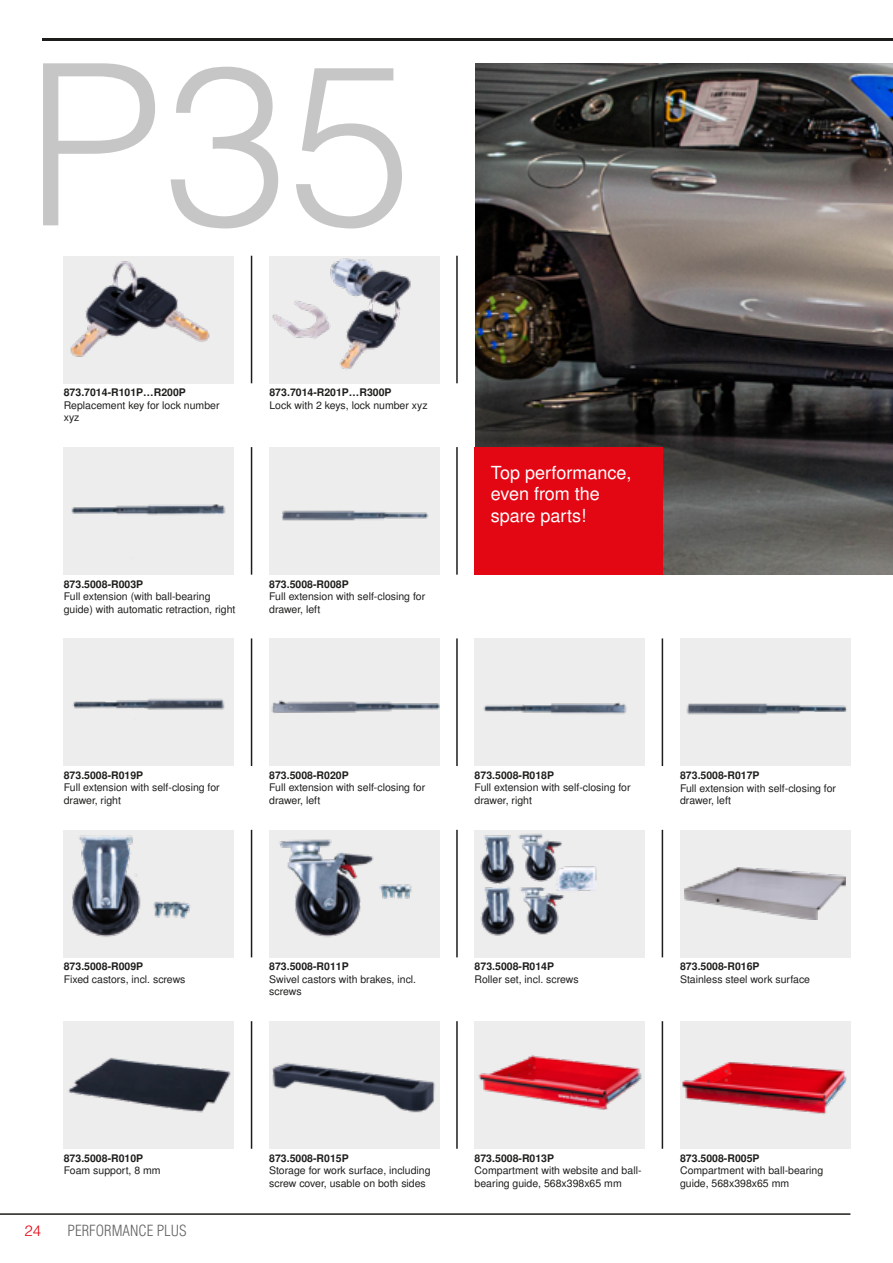
<style>
.page{position:relative;width:893px;height:1263px;background:#fff}
.page>*{position:absolute;margin:0;border:0;box-sizing:border-box;transform-origin:0 0}
.t1{font:300 225px "Helvetica LT Std";color:#c6c6c6}
.t2{font:18px/21.6px "KSTOOL Snimbus";color:#fff}
.t3{font:300 condensed 15px "Helvetica LT Std";color:#646363}
.t4{font:300 15px "Helvetica LT Std";color:#e30613}
.t5{font:10.5px/12.6px "KSTOOL Snimbus";color:#1d1d1b}
.t6{font:700 10.5px "KSTOOL Snimbus";color:#1d1d1b}
</style>
<div class="page">
<hr style="left:43px;top:38px;width:850px;height:2px;background:#1d1d1b">
<hr style="left:0;top:1213px;width:850px;height:2px;background:#1d1d1b">
<img style="left:476px;top:64px;width:417px;height:511px">
<div style="left:475px;top:447px;width:188px;height:128px;background:#e30613"></div>
<div style="left:269px;top:447px;width:170px;height:128px;background:#ededed"></div>
<img style="left:282px;top:510px;width:147px;height:11px">
<div style="left:64px;top:447px;width:170px;height:128px;background:#ededed"></div>
<img style="left:71px;top:504px;width:155px;height:11px">
<img style="left:64px;top:256px;width:170px;height:127px">
<img style="left:269px;top:256px;width:171px;height:127px">
<img style="left:269px;top:1021px;width:170px;height:128px">
<div style="left:475px;top:1021px;width:170px;height:128px;background:#ededed"></div>
<img style="left:478px;top:1055px;width:164px;height:55px">
<div style="left:64px;top:1021px;width:170px;height:128px;background:#ededed"></div>
<img style="left:68px;top:1058px;width:163px;height:55px">
<div style="left:680px;top:638px;width:170px;height:128px;background:#ededed"></div>
<img style="left:686px;top:703px;width:161px;height:12px">
<div style="left:475px;top:638px;width:170px;height:128px;background:#ededed"></div>
<img style="left:483px;top:702px;width:144px;height:12px">
<div style="left:680px;top:1021px;width:170px;height:128px;background:#ededed"></div>
<img style="left:682px;top:1062px;width:165px;height:52px">
<hr style="left:251px;top:447px;width:1px;height:128px;background:#1d1d1b">
<div style="left:64px;top:638px;width:170px;height:128px;background:#ededed"></div>
<img style="left:72px;top:698px;width:153px;height:12px">
<div style="left:269px;top:638px;width:170px;height:128px;background:#ededed"></div>
<img style="left:271px;top:700px;width:168px;height:13px">
<hr style="left:456px;top:256px;width:2px;height:127px;background:#1d1d1b">
<hr style="left:251px;top:256px;width:1px;height:127px;background:#1d1d1b">
<hr style="left:456px;top:447px;width:2px;height:128px;background:#1d1d1b">
<div style="left:269px;top:830px;width:170px;height:127px;background:#ededed"></div>
<img style="left:279px;top:839px;width:133px;height:98px">
<div style="left:680px;top:830px;width:170px;height:127px;background:#ededed"></div>
<img style="left:685px;top:868px;width:160px;height:51px">
<div style="left:475px;top:830px;width:170px;height:127px;background:#ededed"></div>
<img style="left:480px;top:833px;width:117px;height:103px">
<div style="left:64px;top:830px;width:170px;height:127px;background:#ededed"></div>
<img style="left:72px;top:835px;width:118px;height:102px">
<hr style="left:456px;top:830px;width:2px;height:127px;background:#1d1d1b">
<hr style="left:662px;top:830px;width:1px;height:127px;background:#1d1d1b">
<hr style="left:251px;top:830px;width:1px;height:127px;background:#1d1d1b">
<hr style="left:456px;top:638px;width:2px;height:128px;background:#1d1d1b">
<hr style="left:662px;top:638px;width:1px;height:128px;background:#1d1d1b">
<hr style="left:251px;top:638px;width:1px;height:128px;background:#1d1d1b">
<hr style="left:456px;top:1021px;width:2px;height:128px;background:#1d1d1b">
<hr style="left:251px;top:1021px;width:1px;height:128px;background:#1d1d1b">
<hr style="left:662px;top:1021px;width:1px;height:128px;background:#1d1d1b">
<h1 class="t1" style="left:26px;top:5px;width:389px">P35</h1>
<p class="t6" style="left:64px;top:386px;width:124px">873.7014-R101P…R200P</p>
<p class="t5" style="left:64px;top:399px;width:157px">Replacement key for lock number xyz</p>
<p class="t6" style="left:269px;top:386px;width:124px">873.7014-R201P…R300P</p>
<p class="t5" style="left:269px;top:399px;width:160px">Lock with 2 keys, lock number xyz</p>
<p class="t6" style="left:64px;top:577px;width:81px">873.5008-R003P</p>
<p class="t5" style="left:64px;top:590px;width:173px">Full extension (with ball-bearing guide) with automatic retraction, right</p>
<p class="t6" style="left:269px;top:577px;width:81px">873.5008-R008P</p>
<p class="t5" style="left:269px;top:590px;width:157px">Full extension with self-closing for drawer, left</p>
<h2 class="t2" style="left:491px;top:462px;width:142px">Top performance, even from the spare parts!</h2>
<p class="t6" style="left:64px;top:769px;width:81px">873.5008-R019P</p>
<p class="t5" style="left:64px;top:782px;width:157px">Full extension with self-closing for drawer, right</p>
<p class="t6" style="left:269px;top:769px;width:81px">873.5008-R020P</p>
<p class="t5" style="left:269px;top:782px;width:157px">Full extension with self-closing for drawer, left</p>
<p class="t6" style="left:475px;top:769px;width:81px">873.5008-R018P</p>
<p class="t5" style="left:475px;top:782px;width:157px">Full extension with self-closing for drawer, right</p>
<p class="t6" style="left:680px;top:769px;width:81px">873.5008-R017P</p>
<p class="t5" style="left:680px;top:782px;width:157px">Full extension with self-closing for drawer, left</p>
<p class="t6" style="left:64px;top:960px;width:81px">873.5008-R009P</p>
<p class="t5" style="left:64px;top:973px;width:123px">Fixed castors, incl. screws</p>
<p class="t6" style="left:269px;top:960px;width:81px">873.5008-R011P</p>
<p class="t5" style="left:269px;top:973px;width:148px">Swivel castors with brakes, incl. screws</p>
<p class="t6" style="left:475px;top:960px;width:81px">873.5008-R014P</p>
<p class="t5" style="left:475px;top:973px;width:105px">Roller set, incl. screws</p>
<p class="t6" style="left:680px;top:960px;width:81px">873.5008-R016P</p>
<p class="t5" style="left:680px;top:973px;width:132px">Stainless steel work surface</p>
<p class="t6" style="left:64px;top:1152px;width:81px">873.5008-R010P</p>
<p class="t5" style="left:64px;top:1164px;width:98px">Foam support, 8 mm</p>
<h3 class="t4" style="left:24px;top:1221px;width:18px">24</h3>
<h3 class="t3" style="left:68px;top:1221px;width:121px">PERFORMANCE PLUS</h3>
<p class="t6" style="left:269px;top:1152px;width:81px">873.5008-R015P</p>
<p class="t5" style="left:269px;top:1164px;width:163px">Storage for work surface, including screw cover, usable on both sides</p>
<p class="t6" style="left:475px;top:1152px;width:81px">873.5008-R013P</p>
<p class="t5" style="left:475px;top:1164px;width:168px">Compartment with website and ball&shy;bearing guide, 568x398x65 mm</p>
<p class="t6" style="left:680px;top:1152px;width:81px">873.5008-R005P</p>
<p class="t5" style="left:680px;top:1164px;width:145px">Compartment with ball-bearing guide, 568x398x65 mm</p>
</div>
